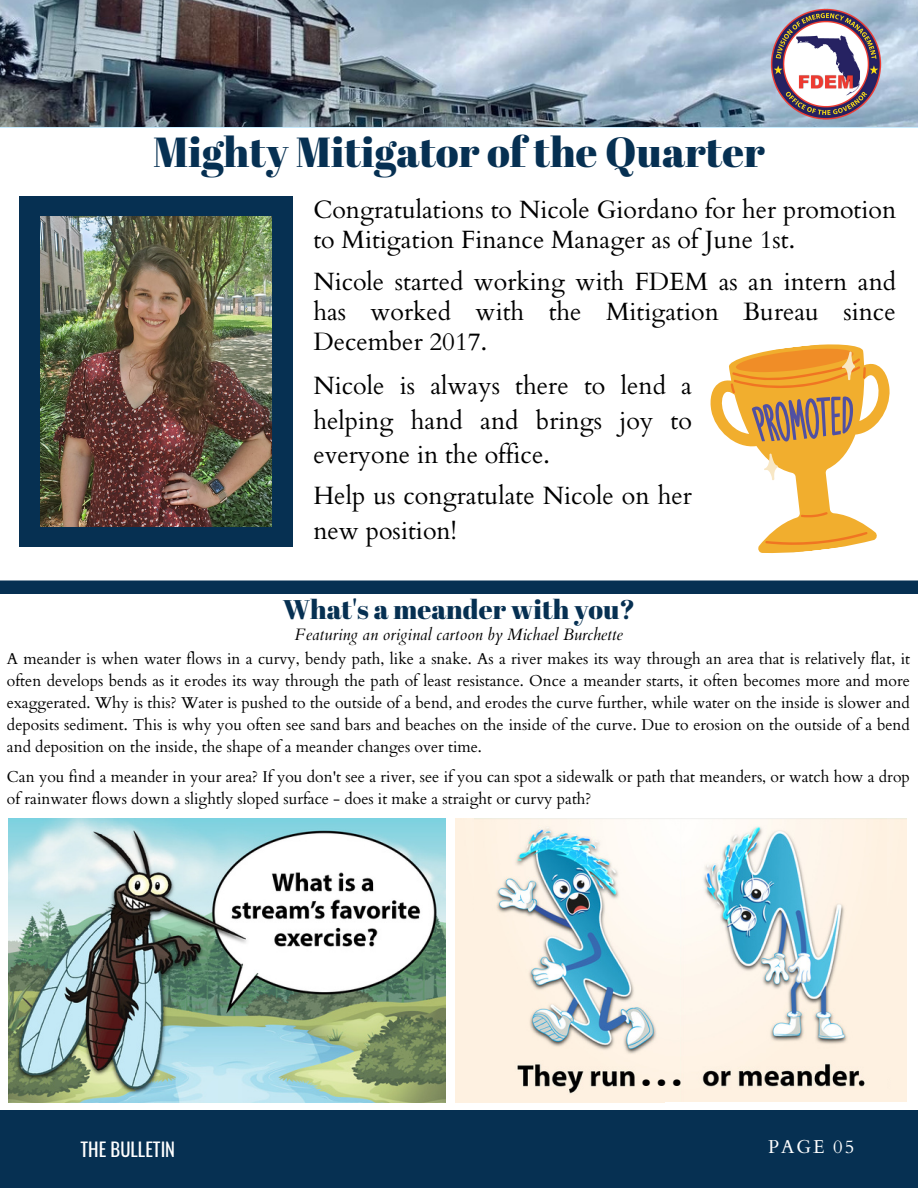
<style>
.page{position:relative;width:918px;height:1188px;background:#fff}
.page>*{position:absolute;margin:0;border:0;box-sizing:border-box;transform-origin:0 0}
.t1{font:42px "Abril Fatface";color:#063052}
.t2{font:700 42px "Canva Sans";color:#000}
.t3{font:27px "Abril Fatface";color:#063052}
.t4{font:25.05px/29.7px "Cardo";color:#000}
.t5{font:18.75px "Cardo";letter-spacing:.1em;color:#fff}
.t6{font:18.6px "Oswald";color:#fff}
.t7{font:italic 16.5px "Cardo";color:#000}
.t8{font:15.75px/22px "Cardo";color:#000;text-align:justify}
</style>
<div class="page">
<div style="left:0;top:1110px;width:918px;height:78px;background:#063052"></div>
<div style="left:0;top:580px;width:918px;height:14px;background:#063052"></div>
<img style="left:0;top:0;width:918px;height:127px">
<img style="left:770px;top:8px;width:112px;height:111px">
<img style="left:9px;top:819px;width:436px;height:283px">
<img style="left:475px;top:819px;width:226px;height:283px">
<img style="left:701px;top:819px;width:206px;height:283px">
<div style="left:20px;top:197px;width:273px;height:350px;background:#063052"></div>
<img style="left:40px;top:217px;width:232px;height:309px">
<svg style="left:710px;top:363px;width:180px;height:190px"></svg>
<svg style="left:765px;top:529px;width:103px;height:21px;background:#f2b043"></svg>
<svg style="left:801px;top:512px;width:27px;height:7px"></svg>
<svg style="left:731px;top:344px;width:136px;height:102px;background:#dca353"></svg>
<svg style="left:762px;top:453px;width:18px;height:29px"></svg>
<p class="t1" style="left:153px;top:123px;width:613px">Mighty Mitigator of the Quarter</p>
<p class="t4" style="left:313px;top:196px;width:584px">Congratulations to Nicole Giordano for her promotion to Mitigation Finance Manager as of June 1st.</p>
<p class="t4" style="left:313px;top:268px;width:584px;text-align:justify">Nicole started working with FDEM as an intern and has worked with the Mitigation Bureau since December 2017.</p>
<p class="t4" style="left:313px;top:368px;width:380px;line-height:35px;text-align:justify">Nicole is always there to lend a helping hand and brings joy to everyone in the office.</p>
<p class="t4" style="left:313px;top:479px;width:380px;line-height:35px">Help us congratulate Nicole on her new position!</p>
<p class="t3" style="left:283px;top:591px;width:354px">What's a meander with you?</p>
<p class="t8" style="left:7px;top:649px;width:905px">A meander is when water flows in a curvy, bendy path, like a snake. As a river makes its way through an area that is relatively flat, it often develops bends as it erodes its way through the path of least resistance. Once a meander starts, it often becomes more and more exaggerated. Why is this? Water is pushed to the outside of a bend, and erodes the curve further, while water on the inside is slower and deposits sediment. This is why you often see sand bars and beaches on the inside of the curve. Due to erosion on the outside of a bend and deposition on the inside, the shape of a meander changes over time.</p>
<p class="t8" style="left:7px;top:767px;width:904px">Can you find a meander in your area? If you don't see a river, see if you can spot a sidewalk or path that meanders, or watch how a drop of rainwater flows down a slightly sloped surface - does it make a straight or curvy path?</p>
<p class="t7" style="left:295px;top:623px;width:330px">Featuring an original cartoon by Michael Burchette</p>
<p class="t2" style="left:641px;top:1041px;width:43px">...</p>
<p class="t6" style="left:81px;top:1135px;width:96px">THE BULLETIN</p>
<p class="t5" style="left:768px;top:1134px;width:87px">PAGE 05</p>
</div>
